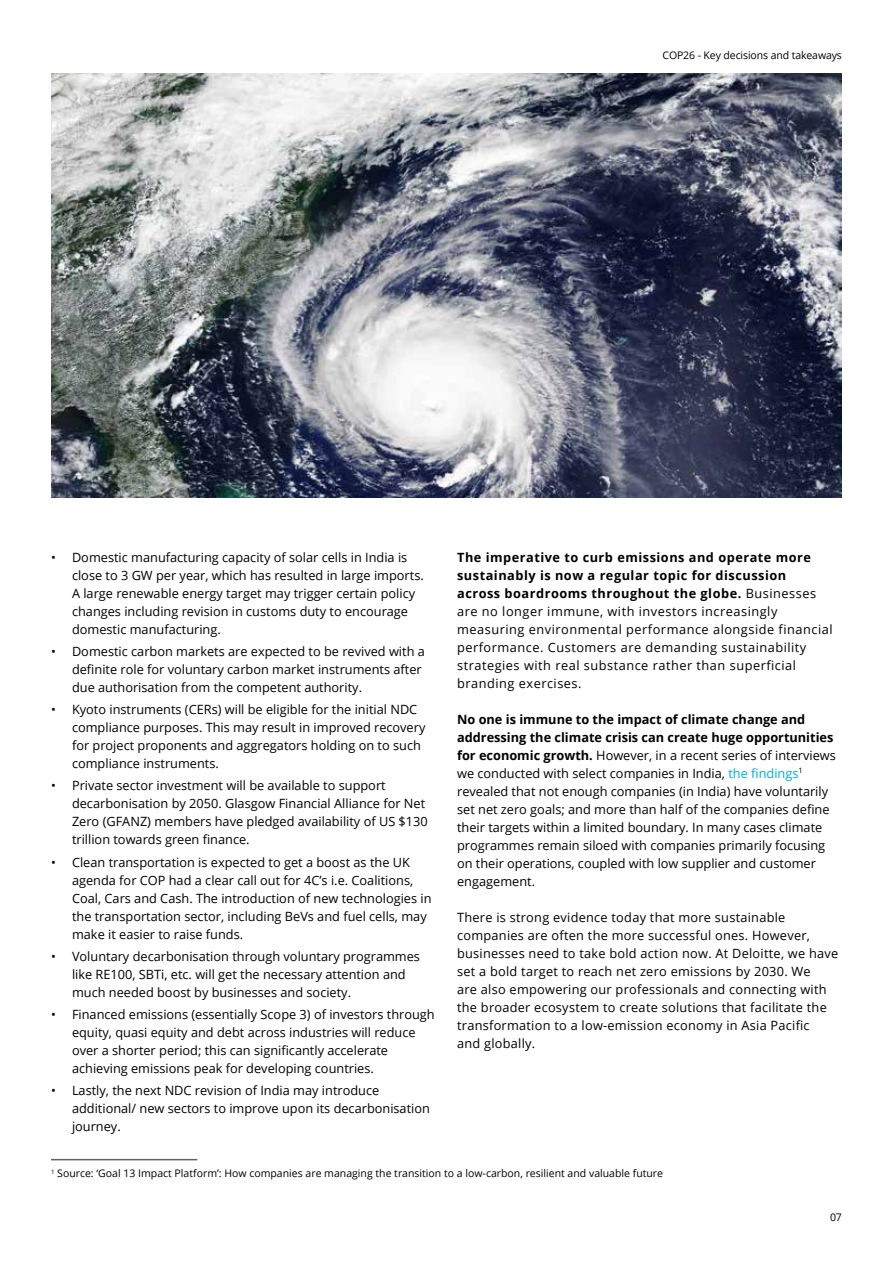
<style>
.page{position:relative;width:893px;height:1263px;background:#fff}
.page>*{position:absolute;margin:0;border:0;box-sizing:border-box;transform-origin:0 0}
.t1{font:12.75px/18px "Open Sans";color:#000}
.t2{font:12.75px/18px "Open Sans";letter-spacing:.02em;color:#000}
.t3{font:12.75px/18px "Open Sans";letter-spacing:.04em;color:#000}
.t4{font:10.5px "Open Sans";color:#000}
.s1{font-weight:700}
.s2{color:#00aae7}
</style>
<div class="page">
<img style="left:51px;top:74px;width:791px;height:423px">
<hr style="left:51px;top:1159px;width:146px;height:1px;background:#5f636a">
<p class="t4" style="left:662px;top:48px;width:181px">COP26 - Key decisions and takeaways</p>
<p class="t1" style="left:72px;top:547px;width:353px;text-indent:-21px">• Domestic manufacturing capacity of solar cells in India is close to 3 GW per year, which has resulted in large imports.<br>A large renewable energy target may trigger certain policy changes including revision in customs duty to encourage domestic manufacturing.</p>
<p class="t1" style="left:72px;top:642px;width:354px;text-indent:-21px">• Domestic carbon markets are expected to be revived with a definite role for voluntary carbon market instruments after due authorisation from the competent authority.</p>
<p class="t1" style="left:72px;top:700px;width:355px;text-indent:-21px">• Kyoto instruments (CERs) will be eligible for the initial NDC compliance purposes. This may result in improved recovery for project proponents and aggregators holding on to such compliance instruments.</p>
<p class="t1" style="left:72px;top:776px;width:357px;text-indent:-21px">• Private sector investment will be available to support decarbonisation by 2050. Glasgow Financial Alliance for Net Zero (GFANZ) members have pledged availability of US $130 trillion towards green finance.</p>
<p class="t1" style="left:72px;top:853px;width:361px;text-indent:-21px">• Clean transportation is expected to get a boost as the UK agenda for COP had a clear call out for 4C’s i.e. Coalitions, Coal, Cars and Cash. The introduction of new technologies in the transportation sector, including BeVs and fuel cells, may make it easier to raise funds.</p>
<p class="t1" style="left:72px;top:947px;width:349px;text-indent:-21px">• Voluntary decarbonisation through voluntary programmes like RE100, SBTi, etc. will get the necessary attention and much needed boost by businesses and society.</p>
<p class="t1" style="left:72px;top:1005px;width:364px;text-indent:-21px">• Financed emissions (essentially Scope 3) of investors through equity, quasi equity and debt across industries will reduce over a shorter period; this can significantly accelerate achieving emissions peak for developing countries.</p>
<p class="t1" style="left:72px;top:1081px;width:359px;text-indent:-21px">• Lastly, the next NDC revision of India may introduce additional/ new sectors to improve upon its decarbonisation journey.</p>
<p class="t3" style="left:457px;top:548px;width:377px"><span class="s1">The imperative to curb emissions and operate more sustainably is now a regular topic for discussion across boardrooms throughout the globe.</span> Businesses are no longer immune, with investors increasingly measuring environmental performance alongside financial performance. Customers are demanding sustainability strategies with real substance rather than superficial branding exercises.</p>
<p class="t1" style="left:457px;top:710px;width:380px"><span class="s1">No one is immune to the impact of climate change and addressing the climate crisis can create huge opportunities for economic growth.</span> However, in a recent series of interviews we conducted with select companies in India, <span class="s2">the findings</span><sup>1 </sup>revealed that not enough companies (in India) have voluntarily set net zero goals; and more than half of the companies define their targets within a limited boundary. In many cases climate programmes remain siloed with companies primarily focusing on their operations, coupled with low supplier and customer engagement.</p>
<p class="t2" style="left:457px;top:908px;width:383px">There is strong evidence today that more sustainable companies are often the more successful ones. However, businesses need to take bold action now. At Deloitte, we have set a bold target to reach net zero emissions by 2030. We<br>are also empowering our professionals and connecting with the broader ecosystem to create solutions that facilitate the transformation to a low-emission economy in Asia Pacific<br>and globally.</p>
<p class="t4" style="left:51px;top:1166px;width:614px"><sup>1</sup> Source: ‘Goal 13 Impact Platform’: How companies are managing the transition to a low-carbon, resilient and valuable future</p>
<p class="t4" style="left:830px;top:1210px;width:13px">07</p>
</div>
